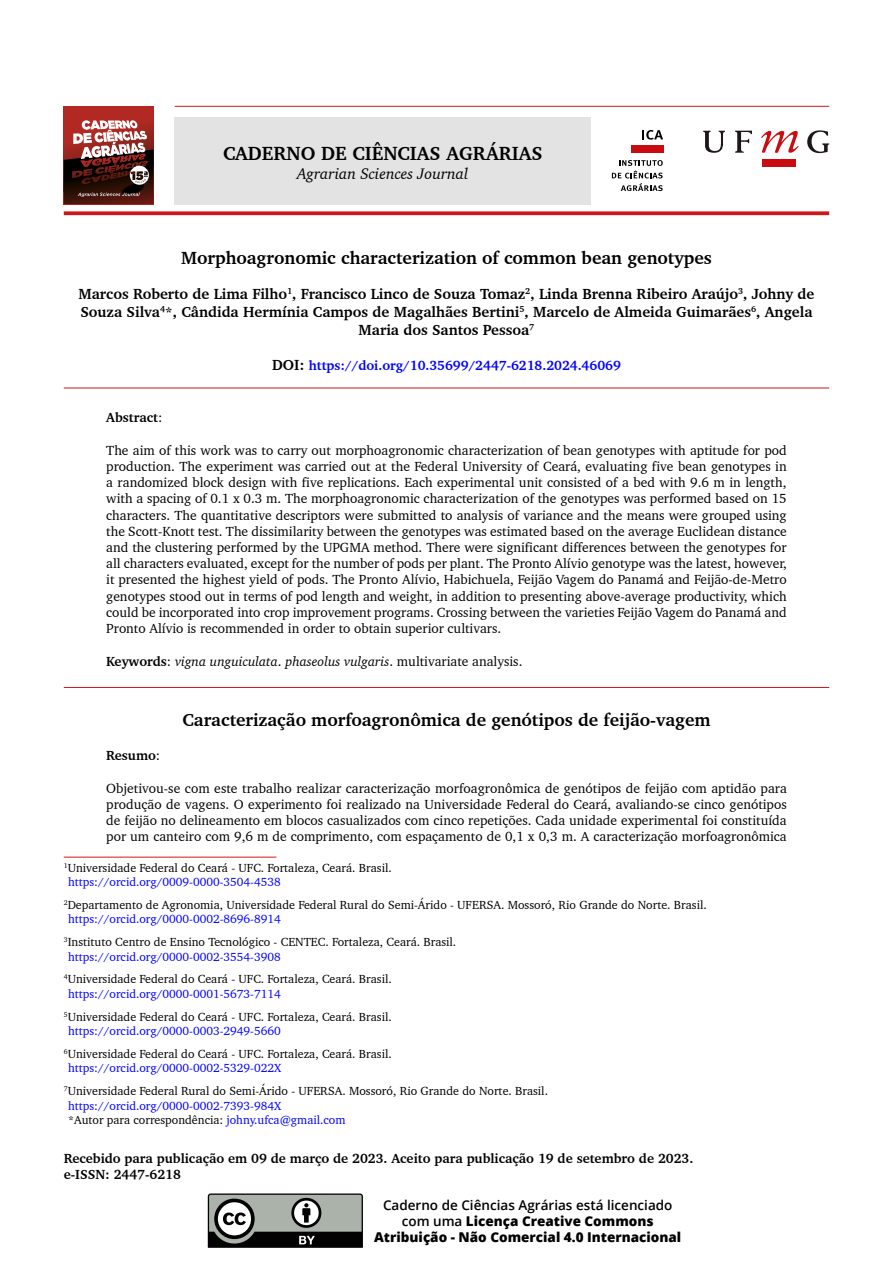
<style>
.page{position:relative;width:893px;height:1263px;background:#fff}
.page>*{position:absolute;margin:0;border:0;box-sizing:border-box;transform-origin:0 0}
.t1{font:700 19.5px "Charter BT";color:#000}
.t2{font:700 18px "Charter BT";color:#000}
.t3{font:italic 15.6px "Charter BT";color:#000}
.t4{font:700 15px/18px "Charter BT";color:#000;text-align:center}
.t5{font:13.5px/16.2px "Charter BT";color:#000;text-align:justify}
.t6{font:700 13.5px/16.2px "Charter BT";color:#000}
.t7{font:800 13.5px/16.2px "Open Sans";color:#000;text-align:center}
.t8{font:italic 13.5px "Charter BT";color:#000}
.t9{font:700 13.5px "Charter BT";color:#00f}
.t10{font:12px/14.4px "Charter BT";color:#000}
.s1{font-size:15px;color:#000}
.s2{font-weight:400}
.s3{font-weight:700;font-style:normal}
.s4{font-style:normal}
.s5{color:#00f}
.s6{font-weight:600}
</style>
<div class="page">
<div style="left:175px;top:117px;width:416px;height:87px;background:#e3e3e3"></div>
<svg style="left:703px;top:131px;width:22px;height:22px"></svg>
<svg style="left:735px;top:131px;width:17px;height:22px"></svg>
<svg style="left:807px;top:130px;width:22px;height:23px"></svg>
<svg style="left:761px;top:131px;width:38px;height:22px"></svg>
<div style="left:762px;top:159px;width:33px;height:8px;background:#c90c0f"></div>
<svg style="left:642px;top:130px;width:21px;height:10px"></svg>
<svg style="left:612px;top:160px;width:51px;height:31px"></svg>
<div style="left:631px;top:145px;width:32px;height:8px;background:#c90c0f"></div>
<hr style="left:175px;top:106px;width:654px;height:1px;background:#cd171a">
<div style="left:64px;top:106px;width:90px;height:98px;background:#b12922"></div>
<svg style="left:64px;top:120px;width:90px;height:84px;background:#794641"></svg>
<svg style="left:64px;top:211px;width:765px;height:4px;background:#d22e30"></svg>
<svg style="left:208px;top:1193px;width:155px;height:55px;background:#757975"></svg>
<hr style="left:64px;top:388px;width:765px;height:1px;background:#cd171a">
<hr style="left:64px;top:687px;width:765px;height:1px;background:#cd171a">
<hr style="left:64px;top:857px;width:212px;height:1px;background:#cd171a">
<h1 class="t1" style="left:223px;top:141px;width:321px">CADERNO DE CIÊNCIAS AGRÁRIAS</h1>
<p class="t3" style="left:297px;top:163px;width:173px">Agrarian Sciences Journal</p>
<h2 class="t2" style="left:181px;top:247px;width:532px">Morphoagronomic characterization of common bean genotypes</h2>
<p class="t4" style="left:79px;top:285px;width:737px">Marcos Roberto de Lima Filho<sup>1</sup>, Francisco Linco de Souza Tomaz<sup>2</sup>, Linda Brenna Ribeiro Araújo<sup>3</sup>, Johny de<br>Souza Silva<sup>4</sup>*, Cândida Hermínia Campos de Magalhães Bertini<sup>5</sup>, Marcelo de Almeida Guimarães<sup>6</sup>, Angela<br>Maria dos Santos Pessoa<sup>7</sup></p>
<p class="t9" style="left:272px;top:357px;width:350px"><span class="s1">DOI:</span> https://doi.org/10.35699/2447-6218.2024.46069</p>
<p class="t6" style="left:106px;top:409px;width:58px">Abstract<span class="s2">:</span></p>
<p class="t5" style="left:106px;top:442px;width:682px">The aim of this work was to carry out morphoagronomic characterization of bean genotypes with aptitude for pod production. The experiment was carried out at the Federal University of Ceará, evaluating five bean genotypes in a randomized block design with five replications. Each experimental unit consisted of a bed with 9.6 m in length, with a spacing of 0.1 x 0.3 m. The morphoagronomic characterization of the genotypes was performed based on 15 characters. The quantitative descriptors were submitted to analysis of variance and the means were grouped using the Scott-Knott test. The dissimilarity between the genotypes was estimated based on the average Euclidean distance and the clustering performed by the UPGMA method. There were significant differences between the genotypes for all characters evaluated, except for the number of pods per plant. The Pronto Alívio genotype was the latest, however, it presented the highest yield of pods. The Pronto Alívio, Habichuela, Feijão Vagem do Panamá and Feijão-de-Metro genotypes stood out in terms of pod length and weight, in addition to presenting above-average productivity, which could be incorporated into crop improvement programs. Crossing between the varieties Feijão Vagem do Panamá and Pronto Alívio is recommended in order to obtain superior cultivars.</p>
<p class="t8" style="left:106px;top:653px;width:418px"><span class="s3">Keywords</span><span class="s4">:</span> vigna unguiculata<span class="s4">.</span> phaseolus vulgaris<span class="s4">. multivariate analysis.</span></p>
<h2 class="t2" style="left:182px;top:709px;width:530px">Caracterização morfoagronômica de genótipos de feijão-vagem</h2>
<p class="t6" style="left:106px;top:747px;width:55px">Resumo<span class="s2">:</span></p>
<p class="t5" style="left:106px;top:780px;width:682px">Objetivou-se com este trabalho realizar caracterização morfoagronômica de genótipos de feijão com aptidão para produção de vagens. O experimento foi realizado na Universidade Federal do Ceará, avaliando-se cinco genótipos de feijão no delineamento em blocos casualizados com cinco repetições. Cada unidade experimental foi constituída por um canteiro com 9,6 m de comprimento, com espaçamento de 0,1 x 0,3 m. A caracterização morfoagronômica</p>
<p class="t10" style="left:68px;top:860px;width:325px;text-indent:-4px"><sup>1</sup>Universidade Federal do Ceará - UFC. Fortaleza, Ceará. Brasil. <span class="s5">https://orcid.org/0009-0000-3504-4538</span></p>
<p class="t10" style="left:68px;top:897px;width:640px;text-indent:-4px"><sup>2</sup>Departamento de Agronomia, Universidade Federal Rural do Semi-Árido - UFERSA. Mossoró, Rio Grande do Norte. Brasil. <span class="s5">https://orcid.org/0000-0002-8696-8914</span></p>
<p class="t10" style="left:68px;top:934px;width:390px;text-indent:-4px"><sup>3</sup>Instituto Centro de Ensino Tecnológico - CENTEC. Fortaleza, Ceará. Brasil. <span class="s5">https://orcid.org/0000-0002-3554-3908</span></p>
<p class="t10" style="left:68px;top:972px;width:325px;text-indent:-4px"><sup>4</sup>Universidade Federal do Ceará - UFC. Fortaleza, Ceará. Brasil. <span class="s5">https://orcid.org/0000-0001-5673-7114</span></p>
<p class="t10" style="left:68px;top:1009px;width:325px;text-indent:-4px"><sup>5</sup>Universidade Federal do Ceará - UFC. Fortaleza, Ceará. Brasil. <span class="s5">https://orcid.org/0000-0003-2949-5660</span></p>
<p class="t10" style="left:68px;top:1046px;width:325px;text-indent:-4px"><sup>6</sup>Universidade Federal do Ceará - UFC. Fortaleza, Ceará. Brasil. <span class="s5">https://orcid.org/0000-0002-5329-022X</span></p>
<p class="t10" style="left:68px;top:1084px;width:481px;text-indent:-4px"><sup>7</sup>Universidade Federal Rural do Semi-Árido - UFERSA. Mossoró, Rio Grande do Norte. Brasil. <span class="s5">https://orcid.org/0000-0002-7393-984X<br></span>*Autor para correspondência: <span class="s5">johny.ufca@gmail.com</span></p>
<p class="t6" style="left:64px;top:1150px;width:631px">Recebido para publicação em 09 de março de 2023. Aceito para publicação 19 de setembro de 2023. e-ISSN: 2447-6218</p>
<p class="t7" style="left:374px;top:1196px;width:309px"><span class="s6">Caderno de Ciências Agrárias está licenciado com uma</span> Licença Creative Commons<br>Atribuição - Não Comercial 4.0 Internacional</p>
</div>
